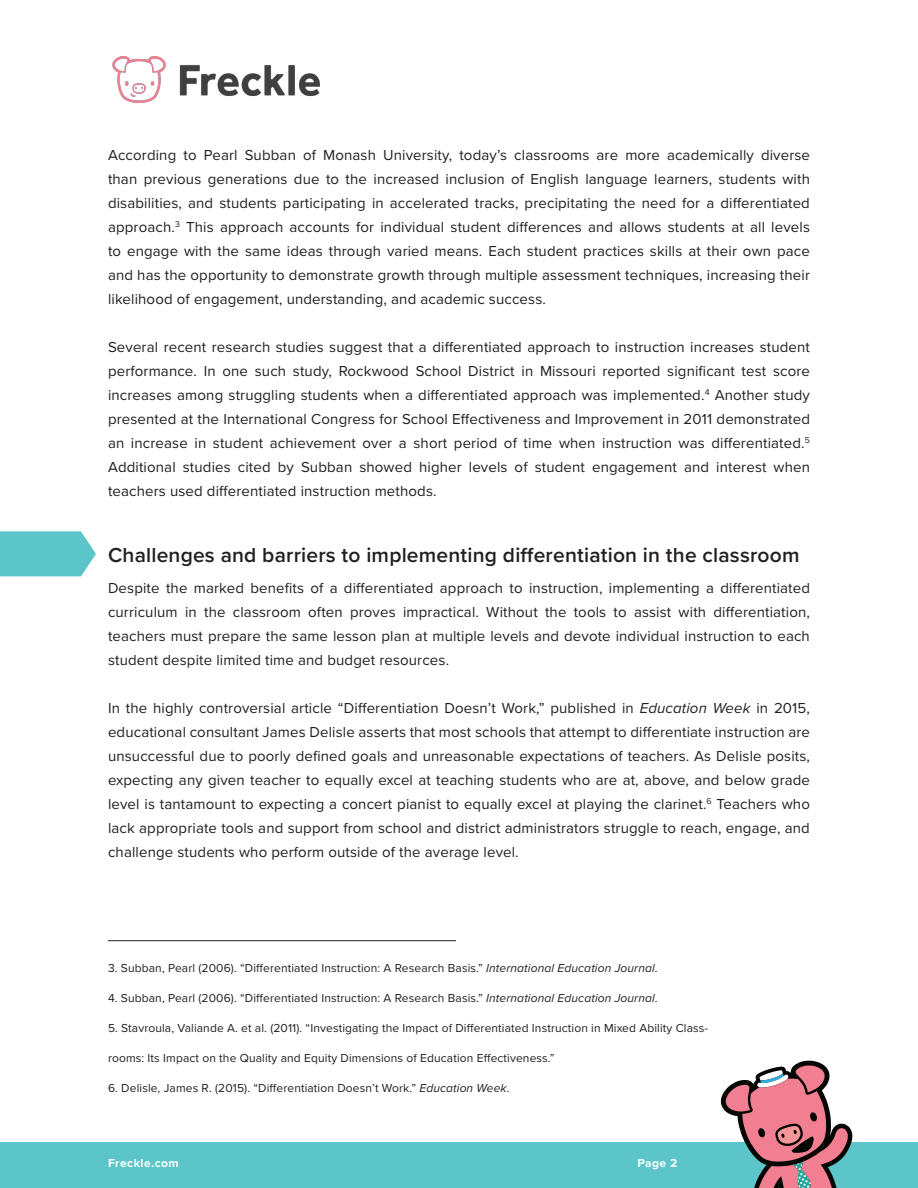
<style>
.page{position:relative;width:918px;height:1188px;background:#fff}
.page>*{position:absolute;margin:0;border:0;box-sizing:border-box;transform-origin:0 0}
.t1{font:600 21px "Proxima Nova";letter-spacing:.01em;color:#231f20}
.Paragraph_Style_1{font:15px/24px "Proxima Nova";letter-spacing:.01em;color:#231f20;text-align:justify}
.t2{font:12px "Proxima Nova";letter-spacing:.01em;color:#231f20}
.t3{font:700 12px "Proxima Nova";letter-spacing:.04em;color:#fff}
.s1{font-style:italic}
</style>
<div class="page">
<div style="left:0;top:1143px;width:918px;height:45px;background:#5bc5ca"></div>
<svg style="left:0;top:531px;width:96px;height:45px;background:#68c9ce"></svg>
<svg style="left:721px;top:1061px;width:132px;height:127px"></svg>
<hr style="left:108px;top:940px;width:348px;height:1px;background:#231f20">
<img style="left:112px;top:56px;width:208px;height:47px">
<p class="Paragraph_Style_1" style="left:108px;top:143px;width:704px">According to Pearl Subban of Monash University, today’s classrooms are more academically diverse than previous generations due to the increased inclusion of English language learners, students with disabilities, and students participating in accelerated tracks, precipitating the need for a differentiated approach.<sup>3</sup> This approach accounts for individual student differences and allows students at all levels to engage with the same ideas through varied means. Each student practices skills at their own pace and has the opportunity to demonstrate growth through multiple assessment techniques, increasing their likelihood of engagement, understanding, and academic success.</p>
<p class="Paragraph_Style_1" style="left:108px;top:335px;width:704px">Several recent research studies suggest that a differentiated approach to instruction increases student performance. In one such study, Rockwood School District in Missouri reported significant test score increases among struggling students when a differentiated approach was implemented.<sup>4</sup> Another study presented at the International Congress for School Effectiveness and Improvement in 2011 demonstrated an increase in student achievement over a short period of time when instruction was differentiated.<sup>5<br></sup>Additional studies cited by Subban showed higher levels of student engagement and interest when teachers used differentiated instruction methods.</p>
<p class="t1" style="left:108px;top:540px;width:693px">Challenges and barriers to implementing differentiation in the classroom</p>
<p class="Paragraph_Style_1" style="left:108px;top:575px;width:704px">Despite the marked benefits of a differentiated approach to instruction, implementing a differentiated curriculum in the classroom often proves impractical. Without the tools to assist with differentiation, teachers must prepare the same lesson plan at multiple levels and devote individual instruction to each student despite limited time and budget resources.</p>
<p class="Paragraph_Style_1" style="left:108px;top:695px;width:704px">In the highly controversial article “Differentiation Doesn’t Work,” published in <span class="s1">Education Week</span> in 2015, educational consultant James Delisle asserts that most schools that attempt to differentiate instruction are unsuccessful due to poorly defined goals and unreasonable expectations of teachers. As Delisle posits, expecting any given teacher to equally excel at teaching students who are at, above, and below grade level is tantamount to expecting a concert pianist to equally excel at playing the clarinet.<sup>6</sup> Teachers who lack appropriate tools and support from school and district administrators struggle to reach, engage, and challenge students who perform outside of the average level.</p>
<p class="t2" style="left:108px;top:959px;width:551px">3. Subban, Pearl (2006). “Differentiated Instruction: A Research Basis.” <span class="s1">International Education Journal</span>.</p>
<p class="t2" style="left:108px;top:989px;width:551px">4. Subban, Pearl (2006). “Differentiated Instruction: A Research Basis.” <span class="s1">International Education Journal</span>.</p>
<p class="t2" style="left:108px;top:1019px;width:602px">5. Stavroula, Valiande A. et al. (2011). “Investigating the Impact of Differentiated Instruction in Mixed Ability Class-</p>
<p class="t2" style="left:108px;top:1049px;width:448px">rooms: Its Impact on the Quality and Equity Dimensions of Education Effectiveness.”</p>
<p class="t2" style="left:108px;top:1079px;width:403px">6. Delisle, James R. (2015). “Differentiation Doesn’t Work.” <span class="s1">Education Week</span>.</p>
<p class="t3" style="left:108px;top:1154px;width:72px">Freckle.com</p>
<p class="t3" style="left:637px;top:1154px;width:42px">Page 2</p>
</div>
